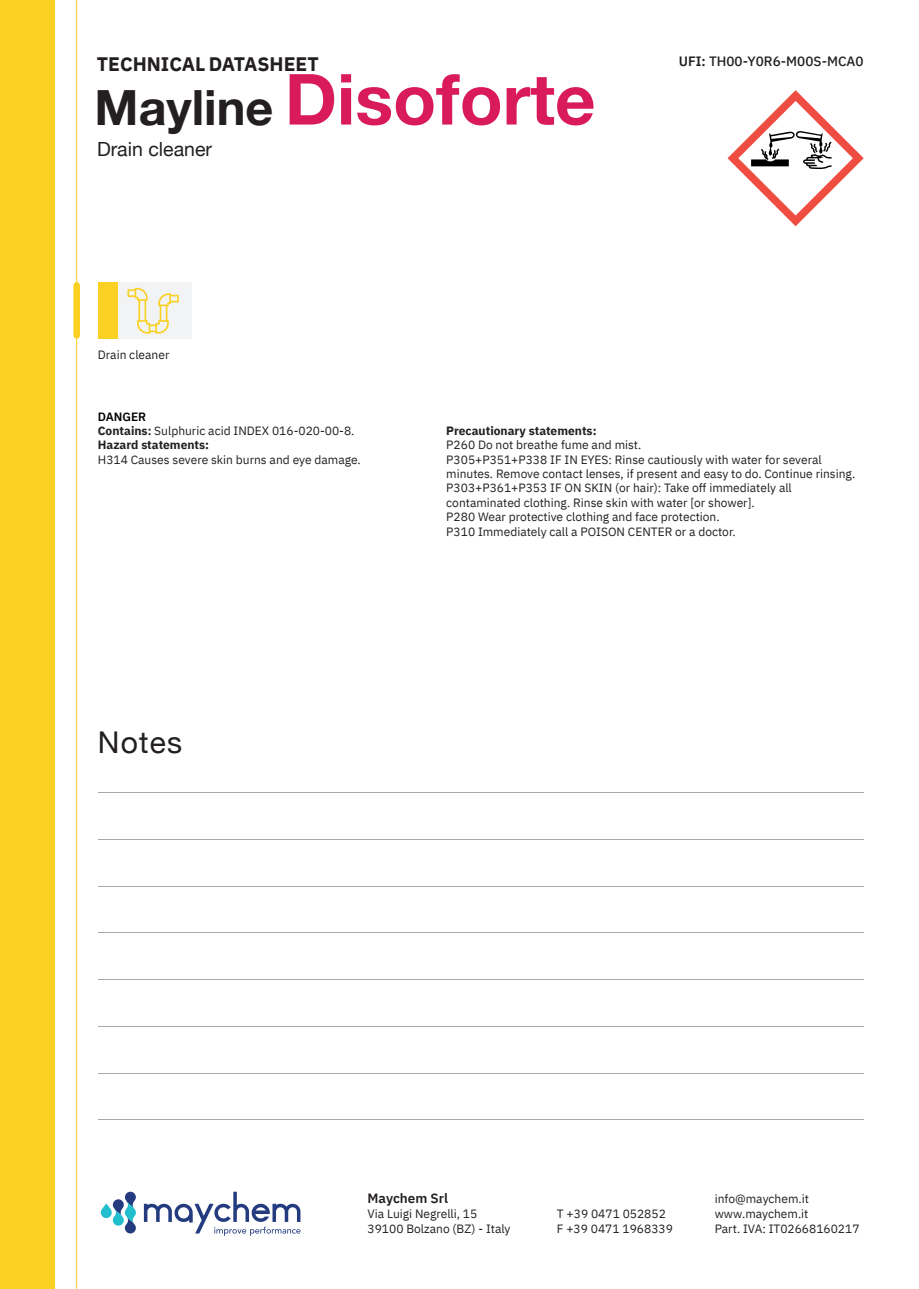
<style>
.page{position:relative;width:919px;height:1289px;background:#fff}
.page>*{position:absolute;margin:0;border:0;box-sizing:border-box;transform-origin:0 0}
.t1{font:700 70.5px "Helvetica Neue";color:#d91a5b}
.t2{font:30px "Helvetica Neue";letter-spacing:.04em;color:#231f20}
.t3{font:700 19.5px "IBM Plex Sans";color:#231f20}
.t4{font:19.5px "Helvetica Neue";color:#231f20}
.t5{font:500 13.5px "IBM Plex Sans";color:#231f20}
.t6{font:600 13.5px "IBM Plex Sans";color:#231f20}
.t7{font:12px/14.4px "IBM Plex Sans";color:#231f20}
.t8{font:700 12px "IBM Plex Sans";color:#231f20}
.t9{font:600 12px "IBM Plex Sans";color:#000001}
.s1{font-size:48.6px;color:#231f20}
.s2{font-weight:600}
.s3{font-weight:700}
</style>
<div class="page">
<hr style="left:76px;top:0;width:1px;height:1288px;background:#fad022">
<div style="left:0;top:0;width:55px;height:1288px;background:#fad022"></div>
<svg style="left:144px;top:1191px;width:156px;height:44px"></svg>
<svg style="left:101px;top:1191px;width:35px;height:42px"></svg>
<div style="left:73px;top:282px;width:7px;height:56px;background:#fad022;border-radius:3px"></div>
<div style="left:118px;top:282px;width:74px;height:56px;background:#f2f3f4"></div>
<div style="left:98px;top:282px;width:20px;height:56px;background:#fad022"></div>
<svg style="left:127px;top:288px;width:52px;height:45px"></svg>
<svg style="left:727px;top:90px;width:136px;height:136px"></svg>
<hr style="left:98px;top:792px;width:765px;height:1px;background:#a8a9ad">
<hr style="left:98px;top:839px;width:765px;height:1px;background:#a8a9ad">
<hr style="left:98px;top:885px;width:765px;height:1px;background:#a8a9ad">
<hr style="left:98px;top:932px;width:765px;height:1px;background:#a8a9ad">
<hr style="left:98px;top:979px;width:765px;height:1px;background:#a8a9ad">
<hr style="left:98px;top:1025px;width:765px;height:1px;background:#a8a9ad">
<hr style="left:98px;top:1072px;width:765px;height:1px;background:#a8a9ad">
<hr style="left:98px;top:1119px;width:765px;height:1px;background:#a8a9ad">
<h3 class="t3" style="left:97px;top:48px;width:223px">TECHNICAL DATASHEET</h3>
<h1 class="t1" style="left:95px;top:56px;width:502px"><span class="s1">Mayline</span> Disoforte</h1>
<h3 class="t4" style="left:97px;top:135px;width:116px">Drain cleaner</h3>
<p class="t7" style="left:98px;top:346px;width:73px">Drain cleaner</p>
<p class="t9" style="left:98px;top:407px;width:50px">DANGER</p>
<p class="t5" style="left:678px;top:51px;width:186px"><span class="s2">UFI:</span> TH00-Y0R6-M00S-MCA0</p>
<p class="t7" style="left:98px;top:422px;width:258px"><span class="s3">Contains</span><span class="s2">:</span> Sulphuric acid INDEX 016-020-00-8.<br><span class="s3">Hazard statements:</span></p>
<p class="t7" style="left:98px;top:451px;width:264px">H314 Causes severe skin burns and eye damage.</p>
<h2 class="t2" style="left:98px;top:720px;width:86px">Notes</h2>
<p class="t8" style="left:446px;top:421px;width:152px">Precautionary statements:</p>
<p class="t7" style="left:446px;top:437px;width:410px">P260 Do not breathe fume and mist.<br>P305+P351+P338 IF IN EYES: Rinse cautiously with water for several minutes. Remove contact lenses, if present and easy to do. Continue rinsing.<br>P303+P361+P353 IF ON SKIN (or hair): Take off immediately all contaminated clothing. Rinse skin with water [or shower].<br>P280 Wear protective clothing and face protection.<br>P310 Immediately call a POISON CENTER or a doctor.</p>
<p class="t6" style="left:367px;top:1187px;width:82px">Maychem Srl</p>
<p class="t7" style="left:367px;top:1205px;width:144px;line-height:15px">Via Luigi Negrelli, 15<br>39100 Bolzano (BZ) - Italy</p>
<p class="t7" style="left:557px;top:1205px;width:118px;line-height:15px">T +39 0471 052852<br>F +39 0471 1968339</p>
<p class="t7" style="left:714px;top:1190px;width:146px;line-height:15px">info@maychem.it www.maychem.it<br>Part. IVA: IT02668160217</p>
</div>
